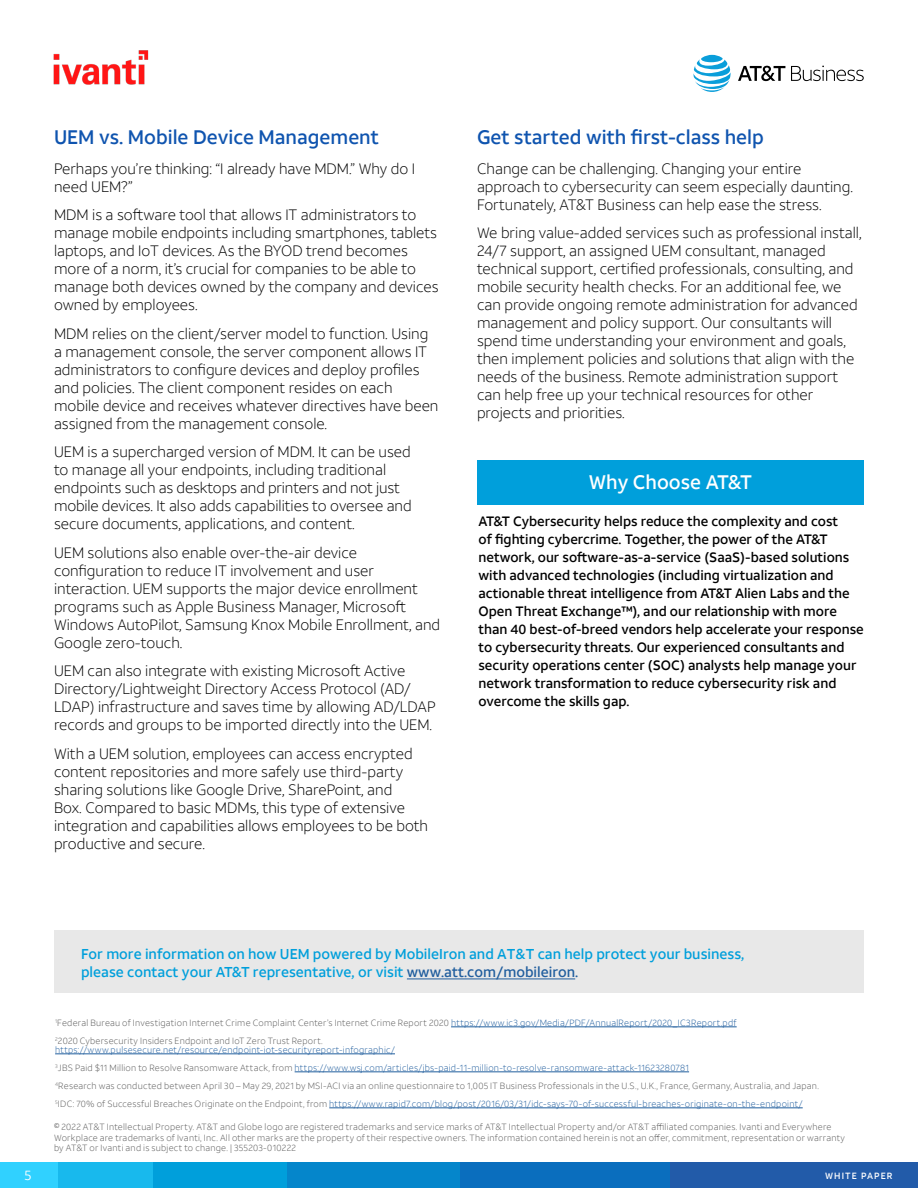
<style>
.page{position:relative;width:918px;height:1188px;background:#fff}
.page>*{position:absolute;margin:0;border:0;box-sizing:border-box;transform-origin:0 0}
.t1{font:500 19.5px "ATT Aleck Sans";color:#0f54af}
.t2{font:500 19.5px "ATT Aleck Sans";color:#fff}
.t3{font:300 15px/18px "ATT Aleck Sans";color:#000}
.t4{font:500 14.25px/18px "ATT Aleck Sans";color:#009fdb}
.t5{font:500 13.5px/18px "ATT Aleck Sans";color:#000}
.t6{font:13.5px "ATT Aleck Sans";color:#fff}
.t7{font:300 9px/10.8px "ATT Aleck Sans";letter-spacing:.03em;color:#5a5a5a}
.t8{font:300 9px/18px "ATT Aleck Sans";letter-spacing:.03em;color:#215e9e}
.t9{font:500 9px "ATT Aleck Sans";letter-spacing:.12em;color:#fff}
.s1{color:#215e9e}
.s2{color:#5a5a5a}
</style>
<div class="page">
<div style="left:669px;top:1163px;width:249px;height:25px;background:#225ba9"></div>
<div style="left:459px;top:1163px;width:211px;height:25px;background:#0a6ebe"></div>
<div style="left:287px;top:1163px;width:172px;height:25px;background:#0586cb"></div>
<div style="left:153px;top:1163px;width:134px;height:25px;background:#009fdb"></div>
<div style="left:57px;top:1163px;width:96px;height:25px;background:#18b9ed"></div>
<div style="left:0;top:1162px;width:57px;height:26px;background:#30d1ff"></div>
<svg style="left:693px;top:55px;width:38px;height:37px"></svg>
<svg style="left:738px;top:66px;width:47px;height:15px"></svg>
<svg style="left:791px;top:66px;width:73px;height:15px"></svg>
<img style="left:53px;top:50px;width:96px;height:35px">
<div style="left:477px;top:460px;width:387px;height:44px;background:#009fdb"></div>
<div style="left:54px;top:930px;width:810px;height:63px;background:#e8e8e8"></div>
<hr style="left:407px;top:979px;width:168px;height:1px;background:#215e9e">
<hr style="left:451px;top:1027px;width:286px;height:1px;background:#215e9e">
<hr style="left:55px;top:1054px;width:340px;height:1px;background:#215e9e">
<hr style="left:295px;top:1072px;width:394px;height:1px;background:#215e9e">
<hr style="left:329px;top:1108px;width:474px;height:1px;background:#215e9e">
<h1 class="t1" style="left:54px;top:125px;width:327px">UEM vs. Mobile Device Management</h1>
<p class="t3" style="left:54px;top:159px;width:363px">Perhaps you’re thinking: “I already have MDM.” Why do I need UEM?”</p>
<p class="t3" style="left:54px;top:206px;width:386px">MDM is a software tool that allows IT administrators to manage mobile endpoints including smartphones, tablets laptops, and IoT devices. As the BYOD trend becomes more of a norm, it’s crucial for companies to be able to manage both devices owned by the company and devices owned by employees.</p>
<p class="t3" style="left:54px;top:324px;width:386px">MDM relies on the client/server model to function. Using a management console, the server component allows IT administrators to configure devices and deploy profiles and policies. The client component resides on each mobile device and receives whatever directives have been assigned from the management console.</p>
<p class="t3" style="left:54px;top:443px;width:359px">UEM is a supercharged version of MDM. It can be used to manage all your endpoints, including traditional endpoints such as desktops and printers and not just mobile devices. It also adds capabilities to oversee and secure documents, applications, and content.</p>
<p class="t3" style="left:54px;top:543px;width:388px">UEM solutions also enable over-the-air device configuration to reduce IT involvement and user interaction. UEM supports the major device enrollment programs such as Apple Business Manager, Microsoft Windows AutoPilot, Samsung Knox Mobile Enrollment, and Google zero-touch.</p>
<p class="t3" style="left:54px;top:662px;width:383px">UEM can also integrate with existing Microsoft Active Directory/Lightweight Directory Access Protocol (AD/ LDAP) infrastructure and saves time by allowing AD/LDAP records and groups to be imported directly into the UEM.</p>
<p class="t3" style="left:54px;top:744px;width:376px">With a UEM solution, employees can access encrypted content repositories and more safely use third-party sharing solutions like Google Drive, SharePoint, and<br>Box. Compared to basic MDMs, this type of extensive integration and capabilities allows employees to be both productive and secure.</p>
<h1 class="t1" style="left:477px;top:125px;width:288px">Get started with first-class help</h1>
<p class="t3" style="left:477px;top:159px;width:378px">Change can be challenging. Changing your entire approach to cybersecurity can seem especially daunting.<br>Fortunately, AT&amp;T Business can help ease the stress.</p>
<p class="t3" style="left:477px;top:224px;width:386px">We bring value-added services such as professional install, 24/7 support, an assigned UEM consultant, managed technical support, certified professionals, consulting, and mobile security health checks. For an additional fee, we can provide ongoing remote administration for advanced management and policy support. Our consultants will spend time understanding your environment and goals, then implement policies and solutions that align with the needs of the business. Remote administration support can help free up your technical resources for other projects and priorities.</p>
<h1 class="t2" style="left:589px;top:470px;width:165px">Why Choose AT&amp;T</h1>
<p class="t5" style="left:478px;top:512px;width:387px">AT&amp;T Cybersecurity helps reduce the complexity and cost<br>of fighting cybercrime. Together, the power of the AT&amp;T network, our software-as-a-service (SaaS)-based solutions with advanced technologies (including virtualization and actionable threat intelligence from AT&amp;T Alien Labs and the Open Threat Exchange™), and our relationship with more than 40 best-of-breed vendors help accelerate your response to cybersecurity threats. Our experienced consultants and security operations center (SOC) analysts help manage your network transformation to reduce cybersecurity risk and overcome the skills gap.</p>
<p class="t4" style="left:81px;top:945px;width:665px">For more information on how UEM powered by MobileIron and AT&amp;T can help protect your business, please contact your AT&amp;T representative, or visit <span class="s1">www.att.com/mobileiron.</span></p>
<p class="t7" style="left:55px;top:1014px;width:683px;line-height:18px"><sup>1</sup>Federal Bureau of Investigation Internet Crime Complaint Center’s Internet Crime Report 2020 <span class="s1">https://www.ic3.gov/Media/PDF/AnnualReport/2020_IC3Report.pdf<br></span><sup>2</sup>2020 Cybersecurity Insiders Endpoint and IoT Zero Trust Report.</p>
<p class="t8" style="left:55px;top:1041px;width:765px">https://www.pulsesecure.net/resource/endpoint-iot-securityreport-infographic/<br><sup>3</sup><span class="s2">JBS Paid $11 Million to Resolve Ransomware Attack, from</span> https://www.wsj.com/articles/jbs-paid-11-million-to-resolve-ransomware-attack-11623280781<br><sup>4</sup><span class="s2">Research was conducted between April 30 – May 29, 2021 by MSI-ACI via an online questionnaire to 1,005 IT Business Professionals in the U.S., U.K., France, Germany, Australia, and Japan.<br></span><sup>5</sup><span class="s2">IDC: 70% of Successful Breaches Originate on the Endpoint, from</span> https://www.rapid7.com/blog/post/2016/03/31/idc-says-70-of-successful-breaches-originate-on-the-endpoint/</p>
<p class="t7" style="left:54px;top:1121px;width:793px">© 2022 AT&amp;T Intellectual Property. AT&amp;T and Globe logo are registered trademarks and service marks of AT&amp;T Intellectual Property and/or AT&amp;T affiliated companies. Ivanti and Everywhere<br>Workplace are trademarks of Ivanti, Inc. All other marks are the property of their respective owners. The information contained herein is not an offer, commitment, representation or warranty by AT&amp;T or Ivanti and is subject to change. | 355203-010222</p>
<p class="t6" style="left:25px;top:1167px;width:8px">5</p>
<p class="t9" style="left:825px;top:1170px;width:69px">WHITE PAPER</p>
</div>
